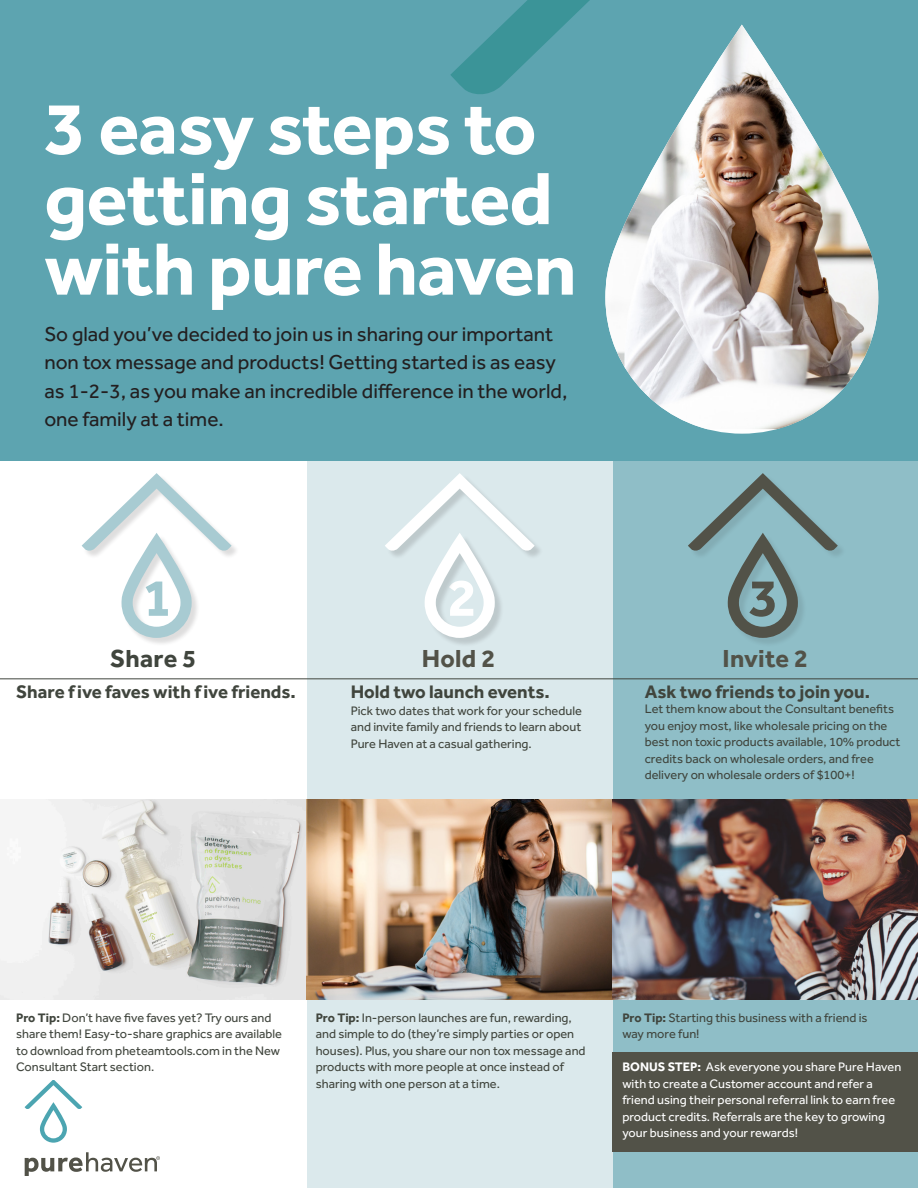
<style>
.page{position:relative;width:918px;height:1188px;background:#fff}
.page>*{position:absolute;margin:0;border:0;box-sizing:border-box;transform-origin:0 0}
.t1{font:700 76.5px/70.5px "Effra";letter-spacing:-.01em;color:#fff}
.t2{font:700 54.3px "Effra";color:#a1c8cf}
.t3{font:700 54.3px "Effra";color:#fff}
.t4{font:700 54.3px "Effra";color:#525248}
.t5{font:700 25.5px "Effra";letter-spacing:.01em;color:#525248}
.t6{font:700 25.5px "Effra";letter-spacing:.01em;color:#40453d}
.t7{font:20.85px/28.5px "Effra";color:#231f20}
.t8{font:700 18.75px "Effra";color:#40453d}
.t9{font:12.75px/16.5px "Effra";color:#40453d}
.t10{font:12.75px/16.5px "Effra";color:#fff}
.s1{font-weight:700}
</style>
<div class="page">
<div style="left:612px;top:460px;width:306px;height:728px;background:#8fbec7"></div>
<div style="left:307px;top:460px;width:306px;height:728px;background:#dbe9ec"></div>
<div style="left:0;top:0;width:918px;height:460px;background:#5da4b0"></div>
<img style="left:605px;top:99px;width:273px;height:330px">
<svg style="left:450px;top:0;width:340px;height:99px"></svg>
<div style="left:818px;top:0;width:100px;height:107px;background:#5da4b0"></div>
<svg style="left:25px;top:1081px;width:57px;height:62px"></svg>
<svg style="left:25px;top:1152px;width:135px;height:24px"></svg>
<div style="left:386px;top:475px;width:158px;height:172px;background:#231f20;opacity:.16"></div>
<svg style="left:385px;top:473px;width:150px;height:165px"></svg>
<svg style="left:688px;top:473px;width:150px;height:165px"></svg>
<div style="left:83px;top:474px;width:157px;height:173px;background:#231f20;opacity:.15"></div>
<svg style="left:82px;top:473px;width:150px;height:165px"></svg>
<img style="left:0;top:800px;width:918px;height:199px">
<hr style="left:0;top:678px;width:918px;height:1px;background:#40453d">
<div style="left:613px;top:1053px;width:305px;height:99px;background:#525248"></div>
<p class="t1" style="left:44px;top:91px;width:534px">3 easy steps to getting started with pure haven</p>
<p class="t7" style="left:44px;top:319px;width:525px">So glad you’ve decided to join us in sharing our important non tox message and products! Getting started is as easy as 1-2-3, as you make an incredible difference in the world, one family at a time.</p>
<p class="t2" style="left:143px;top:565px;width:31px">1</p>
<p class="t3" style="left:447px;top:565px;width:31px">2</p>
<p class="t4" style="left:749px;top:565px;width:31px">3</p>
<p class="t6" style="left:110px;top:643px;width:88px">Share 5</p>
<p class="t5" style="left:422px;top:643px;width:75px">Hold 2</p>
<p class="t5" style="left:723px;top:643px;width:87px">Invite 2</p>
<p class="t8" style="left:16px;top:681px;width:281px">Share five faves with five friends.</p>
<p class="t8" style="left:351px;top:681px;width:201px">Hold two launch events.</p>
<p class="t9" style="left:351px;top:702px;width:233px;text-align:justify">Pick two dates that work for your schedule and invite family and friends to learn about Pure Haven at a casual gathering.</p>
<p class="t8" style="left:645px;top:681px;width:227px">Ask two friends to join you.</p>
<p class="t9" style="left:645px;top:701px;width:257px">Let them know about the Consultant benefits you enjoy most, like wholesale pricing on the best non toxic products available, 10% product credits back on wholesale orders, and free delivery on wholesale orders of $100+!</p>
<p class="t9" style="left:16px;top:1009px;width:267px"><span class="s1">Pro Tip:</span> Don’t have five faves yet? Try ours and share them! Easy-to-share graphics are available to download from pheteamtools.com in the New Consultant Start section.</p>
<p class="t9" style="left:316px;top:1009px;width:271px"><span class="s1">Pro Tip:</span> In-person launches are fun, rewarding, and simple to do (they’re simply parties or open houses). Plus, you share our non tox message and products with more people at once instead of sharing with one person at a time.</p>
<p class="t9" style="left:622px;top:1009px;width:247px"><span class="s1">Pro Tip:</span> Starting this business with a friend is way more fun!</p>
<p class="t10" style="left:622px;top:1059px;width:280px"><span class="s1">BONUS STEP:</span> Ask everyone you share Pure Haven with to create a Customer account and refer a friend using their personal referral link to earn free product credits. Referrals are the key to growing your business and your rewards!</p>
</div>
